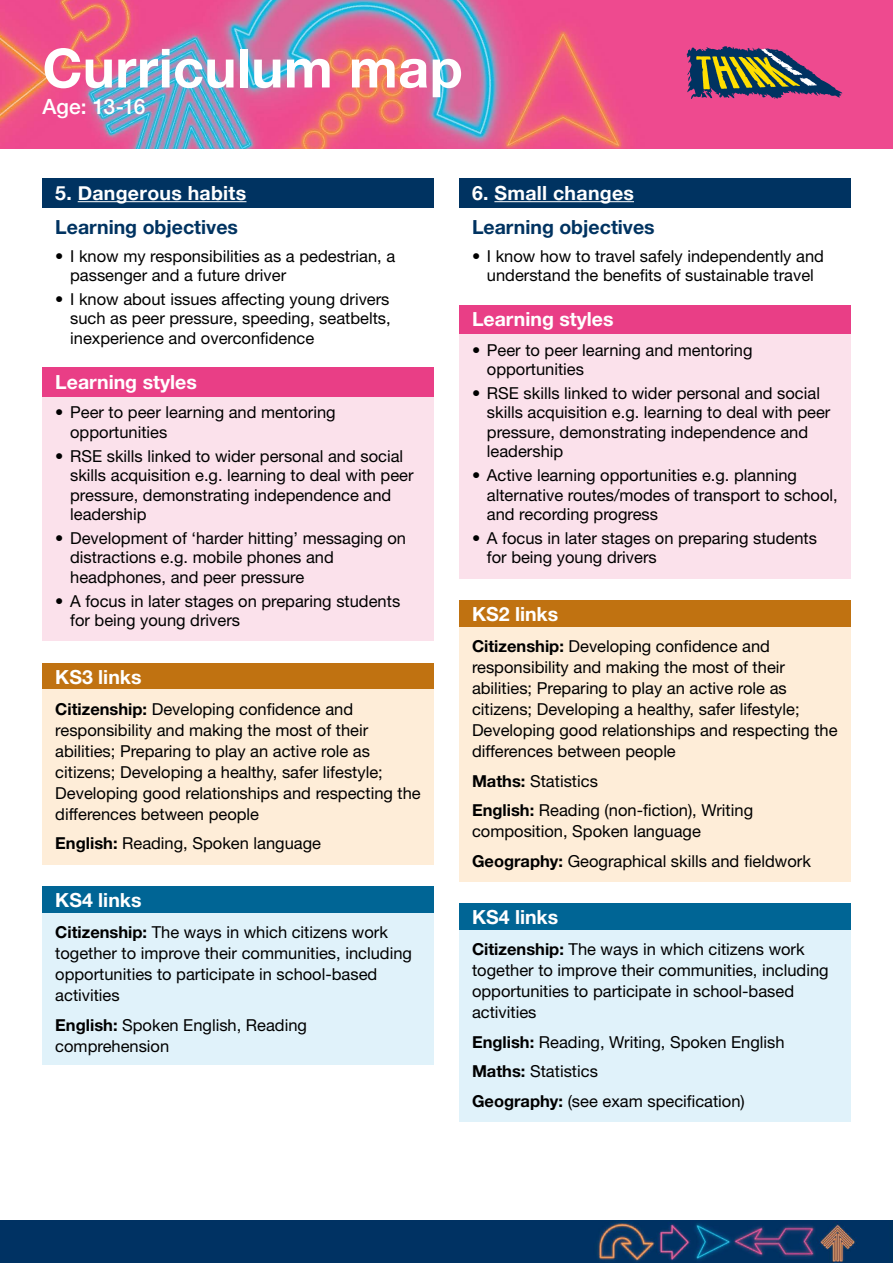
<style>
.page{position:relative;width:893px;height:1263px;background:#fff}
.page>*{position:absolute;margin:0;border:0;box-sizing:border-box;transform-origin:0 0}
.t1{font:700 54px "Helvetica Neue";letter-spacing:.01em;color:#fff}
.t2{font:500 21px "Helvetica Neue";letter-spacing:-.025em;color:#fff}
.t3{font:700 19.5px "Helvetica Neue LT Std";color:#fff}
.t4{font:700 19.5px "Helvetica Neue LT Std";color:#003361}
.t5{font:700 19.5px "Helvetica Neue";letter-spacing:.015em;color:#fff}
.t6{font:16.5px/19.5px "Helvetica Neue LT Std";color:#000}
.s1{font-weight:700}
</style>
<div class="page">
<img style="left:0;top:0;width:893px;height:149px">
<svg style="left:687px;top:46px;width:155px;height:53px;background:#805d63"></svg>
<img style="left:0;top:1220px;width:888px;height:43px">
<div style="left:43px;top:179px;width:391px;height:29px;background:#003361"></div>
<hr style="left:78px;top:201px;width:168px;height:1px;background:#fff">
<div style="left:43px;top:368px;width:391px;height:32px;background:#e93e86"></div>
<div style="left:43px;top:397px;width:391px;height:58px;background:#fbe1eb"></div>
<div style="left:43px;top:440px;width:391px;height:97px;background:#fbe1eb"></div>
<div style="left:43px;top:523px;width:391px;height:77px;background:#fbe1eb"></div>
<div style="left:43px;top:585px;width:391px;height:56px;background:#fbe1eb"></div>
<div style="left:43px;top:663px;width:391px;height:32px;background:#c07211"></div>
<div style="left:43px;top:689px;width:391px;height:144px;background:#feedd8"></div>
<div style="left:43px;top:824px;width:391px;height:41px;background:#feedd8"></div>
<div style="left:43px;top:886px;width:391px;height:32px;background:#006595"></div>
<div style="left:43px;top:913px;width:391px;height:101px;background:#e0f2fa"></div>
<div style="left:43px;top:1005px;width:391px;height:60px;background:#e0f2fa"></div>
<div style="left:459px;top:179px;width:391px;height:29px;background:#003361"></div>
<hr style="left:494px;top:201px;width:140px;height:1px;background:#fff">
<div style="left:459px;top:305px;width:391px;height:32px;background:#e93e86"></div>
<div style="left:459px;top:334px;width:391px;height:58px;background:#fbe1eb"></div>
<div style="left:459px;top:378px;width:391px;height:97px;background:#fbe1eb"></div>
<div style="left:459px;top:460px;width:391px;height:77px;background:#fbe1eb"></div>
<div style="left:459px;top:523px;width:391px;height:56px;background:#fbe1eb"></div>
<div style="left:459px;top:600px;width:391px;height:32px;background:#c07211"></div>
<div style="left:459px;top:627px;width:391px;height:143px;background:#feedd8"></div>
<div style="left:459px;top:761px;width:391px;height:39px;background:#feedd8"></div>
<div style="left:459px;top:791px;width:391px;height:59px;background:#feedd8"></div>
<div style="left:459px;top:841px;width:391px;height:41px;background:#feedd8"></div>
<div style="left:459px;top:903px;width:391px;height:33px;background:#006595"></div>
<div style="left:459px;top:930px;width:391px;height:102px;background:#e0f2fa"></div>
<div style="left:459px;top:1022px;width:391px;height:39px;background:#e0f2fa"></div>
<div style="left:459px;top:1052px;width:391px;height:39px;background:#e0f2fa"></div>
<div style="left:459px;top:1081px;width:391px;height:41px;background:#e0f2fa"></div>
<h1 class="t1" style="left:43px;top:26px;width:422px">Curriculum map</h1>
<p class="t2" style="left:43px;top:90px;width:104px">Age: 13-16</p>
<p class="t5" style="left:55px;top:177px;width:193px">5. Dangerous habits</p>
<p class="t4" style="left:55px;top:214px;width:184px">Learning objectives</p>
<p class="t6" style="left:70px;top:246px;width:327px;text-indent:-15px">• I know my responsibilities as a pedestrian, a passenger and a future driver</p>
<p class="t6" style="left:70px;top:289px;width:322px;text-align:justify;text-indent:-15px">• I know about issues affecting young drivers such as peer pressure, speeding, seatbelts, inexperience and overconfidence</p>
<p class="t3" style="left:55px;top:370px;width:143px">Learning styles</p>
<p class="t6" style="left:70px;top:402px;width:267px;text-indent:-15px">• Peer to peer learning and mentoring opportunities</p>
<p class="t6" style="left:70px;top:446px;width:345px;text-indent:-15px">• RSE skills linked to wider personal and social skills acquisition e.g. learning to deal with peer pressure, demonstrating independence and leadership</p>
<p class="t6" style="left:70px;top:528px;width:337px;text-indent:-15px">• Development of ‘harder hitting’ messaging on distractions e.g. mobile phones and headphones, and peer pressure</p>
<p class="t6" style="left:70px;top:591px;width:332px;text-indent:-15px">• A focus in later stages on preparing students for being young drivers</p>
<p class="t3" style="left:55px;top:665px;width:88px">KS3 links</p>
<p class="t6" style="left:55px;top:698px;width:367px;line-height:21px"><span class="s1">Citizenship:</span> Developing confidence and responsibility and making the most of their abilities; Preparing to play an active role as citizens; Developing a healthy, safer lifestyle; Developing good relationships and respecting the differences between people</p>
<p class="t6" style="left:55px;top:833px;width:267px"><span class="s1">English:</span> Reading, Spoken language</p>
<p class="t3" style="left:55px;top:888px;width:88px">KS4 links</p>
<p class="t6" style="left:55px;top:921px;width:358px;line-height:21px"><span class="s1">Citizenship:</span> The ways in which citizens work together to improve their communities, including opportunities to participate in school-based activities</p>
<p class="t6" style="left:55px;top:1014px;width:253px;line-height:21px"><span class="s1">English:</span> Spoken English, Reading comprehension</p>
<p class="t5" style="left:472px;top:177px;width:164px">6. Small changes</p>
<p class="t4" style="left:472px;top:214px;width:184px">Learning objectives</p>
<p class="t6" style="left:472px;top:246px;width:353px;text-align:center">• I know how to travel safely independently and understand the benefits of sustainable travel</p>
<p class="t3" style="left:472px;top:307px;width:143px">Learning styles</p>
<p class="t6" style="left:487px;top:340px;width:267px;text-indent:-15px">• Peer to peer learning and mentoring opportunities</p>
<p class="t6" style="left:487px;top:383px;width:345px;text-indent:-15px">• RSE skills linked to wider personal and social skills acquisition e.g. learning to deal with peer pressure, demonstrating independence and leadership</p>
<p class="t6" style="left:487px;top:465px;width:352px;text-indent:-15px">• Active learning opportunities e.g. planning alternative routes/modes of transport to school, and recording progress</p>
<p class="t6" style="left:487px;top:528px;width:332px;text-indent:-15px">• A focus in later stages on preparing students for being young drivers</p>
<p class="t3" style="left:472px;top:602px;width:88px">KS2 links</p>
<p class="t6" style="left:472px;top:635px;width:367px;line-height:21px"><span class="s1">Citizenship:</span> Developing confidence and responsibility and making the most of their abilities; Preparing to play an active role as citizens; Developing a healthy, safer lifestyle; Developing good relationships and respecting the differences between people</p>
<p class="t6" style="left:472px;top:766px;width:283px;line-height:29.5px"><span class="s1">Maths:</span> Statistics<br><span class="s1">English:</span> Reading (non-fiction), Writing</p>
<p class="t6" style="left:472px;top:816px;width:340px;line-height:29.5px">composition, Spoken language<br><span class="s1">Geography:</span> Geographical skills and fieldwork</p>
<p class="t3" style="left:472px;top:905px;width:88px">KS4 links</p>
<p class="t6" style="left:472px;top:939px;width:358px;line-height:21px"><span class="s1">Citizenship:</span> The ways in which citizens work together to improve their communities, including opportunities to participate in school-based activities</p>
<p class="t6" style="left:472px;top:1027px;width:314px;line-height:29.5px"><span class="s1">English:</span> Reading, Writing, Spoken English<br><span class="s1">Maths:</span> Statistics<br><span class="s1">Geography:</span> (see exam specification)</p>
</div>
